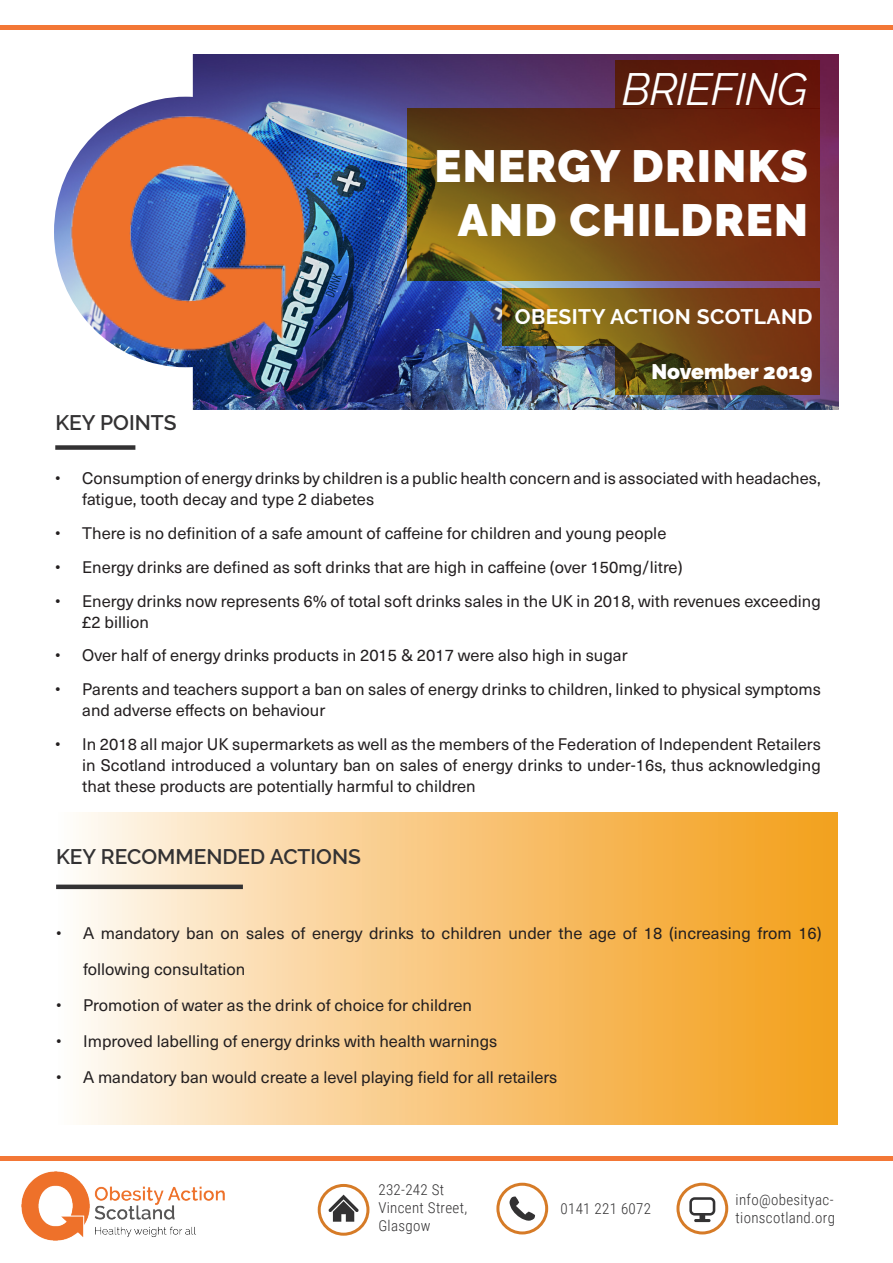
<style>
.page{position:relative;width:893px;height:1263px;background:#fff}
.page>*{position:absolute;margin:0;border:0;box-sizing:border-box;transform-origin:0 0}
.Text_Right_Justify{font:900 45px/54px "Raleway";letter-spacing:.03em;color:#fff;text-align:center}
.Text_Right_Justify-2{font:italic 45px "Raleway";letter-spacing:-.03em;color:#fff}
.Text_Left_Justify{font:600 21px "Raleway";color:#333233}
.Text_Right_Justify-3{font:700 21px "Raleway";letter-spacing:.02em;color:#fff}
.t1{font:900 21px "Raleway";color:#fff}
.t2{font:16.5px/21px "Neue Haas Unica W1 G";color:#231f20}
.Text_Left_Justify-2{font:300 15px/18px "Roboto Condensed";letter-spacing:.02em;color:#333233}
</style>
<div class="page">
<div style="left:54px;top:812px;width:784px;height:313px;background:linear-gradient(to right,#fff8f2,#f39b13)"></div>
<hr style="left:0;top:1157px;width:893px;height:4px;background:#f37736">
<img style="left:21px;top:1171px;width:204px;height:69px">
<svg style="left:328px;top:1194px;width:31px;height:28px"></svg>
<div style="left:318px;top:1184px;width:51px;height:52px;border:3px solid #d67b27;border-radius:50%"></div>
<svg style="left:510px;top:1196px;width:25px;height:25px"></svg>
<div style="left:496px;top:1183px;width:52px;height:51px;border:3px solid #d67b27;border-radius:50%"></div>
<svg style="left:689px;top:1197px;width:26px;height:25px"></svg>
<div style="left:676px;top:1183px;width:52px;height:51px;border:3px solid #d67b27;border-radius:50%"></div>
<div style="left:55px;top:445px;width:80px;height:5px;background:#333233"></div>
<img style="left:54px;top:54px;width:785px;height:356px">
<img style="left:64px;top:110px;width:249px;height:244px">
<div style="left:615px;top:60px;width:204px;height:49px;background:#5e190a"></div>
<svg style="left:615px;top:346px;width:204px;height:49px;background:#623f12"></svg>
<svg style="left:502px;top:289px;width:317px;height:57px;background:#7c5216"></svg>
<hr style="left:0;top:25px;width:893px;height:4px;background:#f37736">
<div style="left:56px;top:884px;width:187px;height:5px;background:#333233"></div>
<svg style="left:407px;top:109px;width:412px;height:172px;background:#723f12"></svg>
<p class="Text_Right_Justify-2" style="left:622px;top:63px;width:187px">BRIEFING</p>
<p class="Text_Right_Justify" style="left:435px;top:139px;width:375px">ENERGY DRINKS<br>AND CHILDREN</p>
<p class="Text_Right_Justify-3" style="left:515px;top:304px;width:299px">OBESITY ACTION SCOTLAND</p>
<p class="Text_Left_Justify" style="left:55px;top:410px;width:123px">KEY POINTS</p>
<p class="t1" style="left:652px;top:360px;width:162px">November 2019</p>
<p class="t2" style="left:82px;top:467px;width:740px;text-indent:-27px">• Consumption of energy drinks by children is a public health concern and is associated with headaches, fatigue, tooth decay and type 2 diabetes</p>
<p class="t2" style="left:55px;top:522px;width:613px">• There is no definition of a safe amount of caffeine for children and young people</p>
<p class="t2" style="left:55px;top:556px;width:629px">• Energy drinks are defined as soft drinks that are high in caffeine (over 150mg/litre)</p>
<p class="t2" style="left:82px;top:589px;width:740px;text-indent:-27px">• Energy drinks now represents 6% of total soft drinks sales in the UK in 2018, with revenues exceeding £2 billion</p>
<p class="t2" style="left:55px;top:644px;width:574px">• Over half of energy drinks products in 2015 &amp; 2017 were also high in sugar</p>
<p class="t2" style="left:82px;top:678px;width:740px;text-indent:-27px">• Parents and teachers support a ban on sales of energy drinks to children, linked to physical symptoms and adverse effects on behaviour</p>
<p class="t2" style="left:82px;top:733px;width:740px;text-align:justify;text-indent:-27px">• In 2018 all major UK supermarkets as well as the members of the Federation of Independent Retailers in Scotland introduced a voluntary ban on sales of energy drinks to under-16s, thus acknowledging that these products are potentially harmful to children</p>
<p class="Text_Left_Justify" style="left:56px;top:845px;width:306px">KEY RECOMMENDED ACTIONS</p>
<p class="t2" style="left:83px;top:914px;width:740px;line-height:36px;text-indent:-27px">• A mandatory ban on sales of energy drinks to children under the age of 18 (increasing from 16) following consultation</p>
<p class="t2" style="left:56px;top:993px;width:417px">• Promotion of water as the drink of choice for children</p>
<p class="t2" style="left:56px;top:1029px;width:443px">• Improved labelling of energy drinks with health warnings</p>
<p class="t2" style="left:56px;top:1065px;width:503px">• A mandatory ban would create a level playing field for all retailers</p>
<p class="Text_Left_Justify-2" style="left:378px;top:1180px;width:90px">232-242 St<br>Vincent Street,</p>
<p class="Text_Left_Justify-2" style="left:378px;top:1216px;width:54px">Glasgow</p>
<p class="Text_Left_Justify-2" style="left:561px;top:1199px;width:92px">0141 221 6072</p>
<p class="Text_Left_Justify-2" style="left:736px;top:1190px;width:101px">info@obesityac&shy;tionscotland.org</p>
</div>
